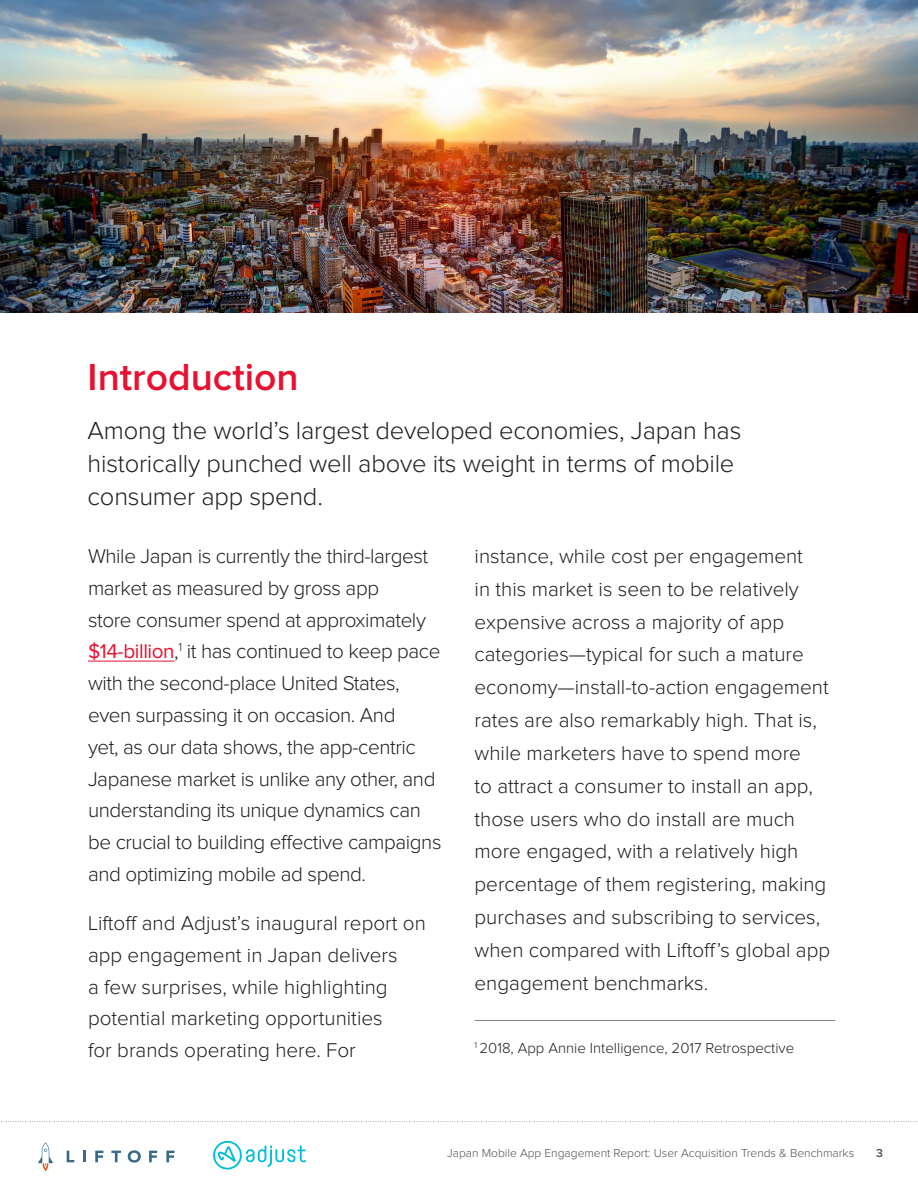
<style>
.page{position:relative;width:918px;height:1188px;background:#fff}
.page>*{position:absolute;margin:0;border:0;box-sizing:border-box;transform-origin:0 0}
.t1{font:600 39px "Proxima Nova";color:#e91131}
.t2{font:300 25.5px/33px "Proxima Nova";letter-spacing:-.01em;color:#231f20}
.t3{font:300 20.7px/32.8px "Proxima Nova";color:#231f20}
.t4{font:300 20.7px/31.8px "Proxima Nova";letter-spacing:-.02em;color:#231f20}
.t5{font:300 15px "Proxima Nova";color:#231f20}
.t6{font:300 12px "Proxima Nova";color:#505052}
.t7{font:600 12px "Proxima Nova";color:#505052}
.s1{font-weight:400;color:#e91131}
</style>
<div class="page">
<svg style="left:67px;top:1151px;width:7px;height:11px"></svg>
<svg style="left:83px;top:1151px;width:3px;height:11px"></svg>
<svg style="left:95px;top:1151px;width:8px;height:11px"></svg>
<svg style="left:111px;top:1151px;width:10px;height:11px"></svg>
<svg style="left:128px;top:1150px;width:13px;height:13px"></svg>
<svg style="left:149px;top:1151px;width:8px;height:11px"></svg>
<svg style="left:166px;top:1151px;width:9px;height:11px"></svg>
<svg style="left:38px;top:1143px;width:15px;height:28px"></svg>
<svg style="left:1px;top:1121px;width:917px;height:1px"></svg>
<svg style="left:213px;top:1141px;width:93px;height:29px"></svg>
<hr style="left:88px;top:661px;width:86px;height:1px;background:#e91131">
<img style="left:0;top:0;width:918px;height:313px">
<hr style="left:475px;top:1020px;width:360px;height:1px;background:#808285">
<h1 class="t1" style="left:88px;top:359px;width:213px">Introduction</h1>
<p class="t2" style="left:88px;top:415px;width:655px">Among the world’s largest developed economies, Japan has historically punched well above its weight in terms of mobile consumer app spend.</p>
<p class="t4" style="left:88px;top:541px;width:355px">While Japan is currently the third-largest market as measured by gross app<br>store consumer spend at approximately <span class="s1">$14-billion</span>,<sup>1</sup> it has continued to keep pace with the second-place United States, even surpassing it on occasion. And<br>yet, as our data shows, the app-centric Japanese market is unlike any other, and understanding its unique dynamics can be crucial to building effective campaigns and optimizing mobile ad spend.</p>
<p class="t3" style="left:88px;top:908px;width:339px;line-height:31.8px">Liftoff and Adjust’s inaugural report on app engagement in Japan delivers<br>a few surprises, while highlighting potential marketing opportunities<br>for brands operating here. For</p>
<p class="t3" style="left:475px;top:540px;width:357px">instance, while cost per engagement<br>in this market is seen to be relatively expensive across a majority of app categories—typical for such a mature economy—install-to-action engagement rates are also remarkably high. That is, while marketers have to spend more<br>to attract a consumer to install an app, those users who do install are much more engaged, with a relatively high percentage of them registering, making purchases and subscribing to services, when compared with Liftoff’s global app engagement benchmarks.</p>
<p class="t5" style="left:475px;top:1041px;width:321px"><sup>1</sup> 2018, App Annie Intelligence, 2017 Retrospective</p>
<p class="t6" style="left:447px;top:1147px;width:408px">Japan Mobile App Engagement Report: User Acquisition Trends &amp; Benchmarks</p>
<p class="t7" style="left:876px;top:1147px;width:8px">3</p>
</div>
